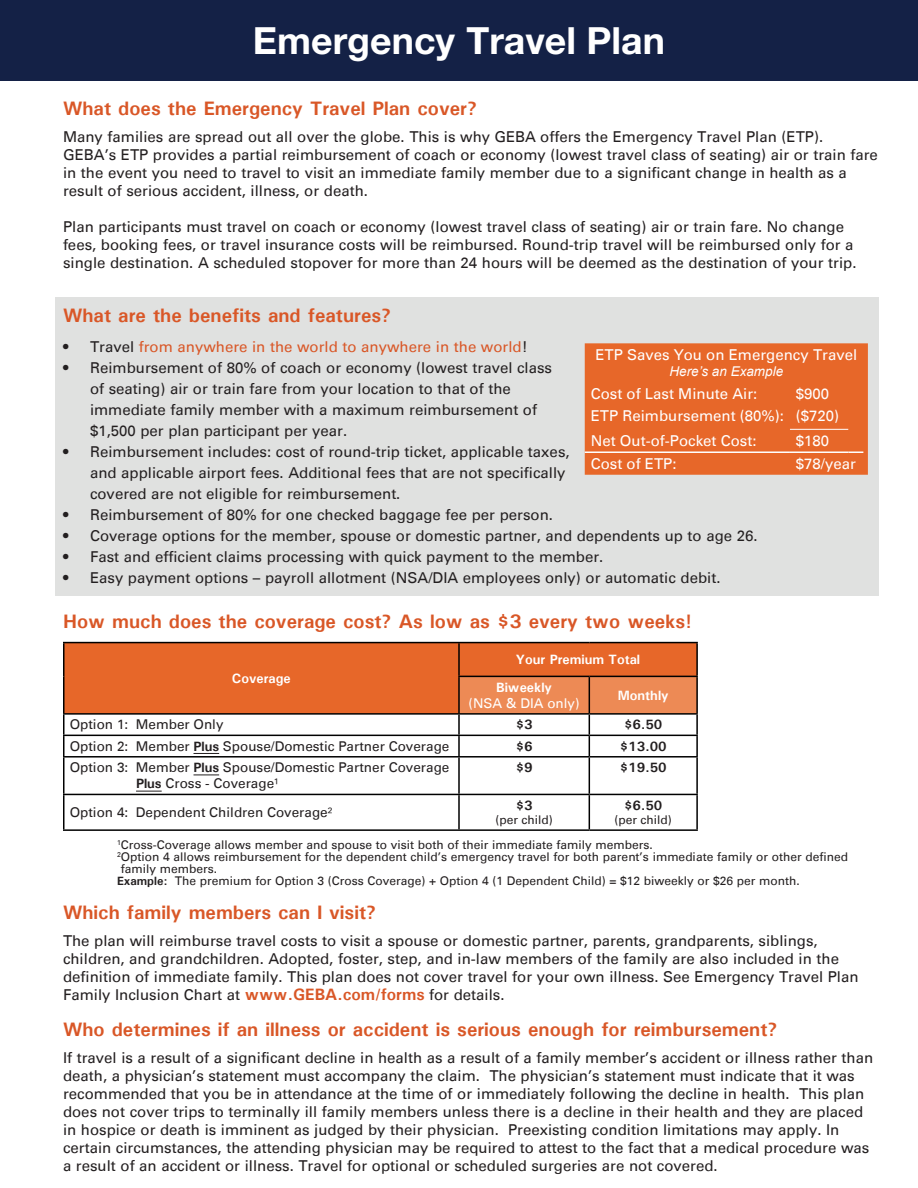
<style>
.page{position:relative;width:918px;height:1188px;background:#fff}
.page>*{position:absolute;margin:0;border:0;box-sizing:border-box;transform-origin:0 0}
.t1{font:700 37.5px "Helvetica Neue LT Std";color:#fff}
.t2{font:700 19.5px "Univers";color:#d95727}
.t3{font:15px/18px "Univers";color:#231f20}
.t4{font:15px "Univers";color:#fff}
.t5{font:15px "Univers";color:#d95727}
.t6{font:13.5px/16.2px "Univers";color:#231f20}
.t7{font:700 13.5px "Univers";color:#fff}
.t8{font:700 13.5px "Univers";color:#231f20}
.t9{font:italic 13.5px "Arial";color:#fff}
.t10{font:13.5px "Univers";color:#fff}
.t11{font:12px/12px "Univers";color:#231f20}
.s1{color:#231f20}
.s2{font-weight:700}
.s3{font-weight:700;font-size:16.5px;color:#d95727}
</style>
<div class="page">
<div style="left:55px;top:297px;width:824px;height:299px;background:#e0e1e0"></div>
<div style="left:0;top:0;width:918px;height:81px;background:#142146"></div>
<div style="left:585px;top:343px;width:283px;height:132px;background:#e76729"></div>
<div style="left:64px;top:643px;width:632px;height:70px;background:#e76729"></div>
<hr style="left:63px;top:642px;width:396px;height:1px;background:#000">
<hr style="left:63px;top:643px;width:1px;height:33px;background:#000">
<hr style="left:459px;top:642px;width:130px;height:1px;background:#000">
<hr style="left:458px;top:643px;width:2px;height:33px;background:#000">
<hr style="left:589px;top:642px;width:109px;height:1px;background:#000">
<hr style="left:696px;top:643px;width:2px;height:33px;background:#000">
<hr style="left:63px;top:676px;width:1px;height:37px;background:#000">
<hr style="left:458px;top:676px;width:131px;height:1px;background:#000">
<hr style="left:458px;top:677px;width:2px;height:36px;background:#000">
<hr style="left:589px;top:676px;width:109px;height:1px;background:#000">
<hr style="left:696px;top:677px;width:2px;height:36px;background:#000">
<hr style="left:63px;top:713px;width:396px;height:2px;background:#000">
<hr style="left:458px;top:715px;width:2px;height:20px;background:#000">
<hr style="left:589px;top:713px;width:109px;height:2px;background:#000">
<hr style="left:696px;top:715px;width:2px;height:20px;background:#000">
<hr style="left:63px;top:735px;width:396px;height:1px;background:#000">
<svg style="left:63px;top:715px;width:1px;height:41px"></svg>
<hr style="left:458px;top:736px;width:2px;height:20px;background:#000">
<hr style="left:589px;top:735px;width:109px;height:1px;background:#000">
<svg style="left:459px;top:676px;width:238px;height:80px"></svg>
<hr style="left:696px;top:736px;width:2px;height:20px;background:#000">
<hr style="left:63px;top:756px;width:396px;height:2px;background:#000">
<hr style="left:63px;top:758px;width:1px;height:36px;background:#000">
<hr style="left:459px;top:756px;width:130px;height:2px;background:#000">
<hr style="left:458px;top:758px;width:2px;height:36px;background:#000">
<hr style="left:589px;top:756px;width:109px;height:2px;background:#000">
<hr style="left:589px;top:758px;width:1px;height:36px;background:#000">
<hr style="left:696px;top:758px;width:2px;height:36px;background:#000">
<hr style="left:63px;top:794px;width:396px;height:1px;background:#000">
<hr style="left:63px;top:795px;width:1px;height:34px;background:#000">
<hr style="left:459px;top:794px;width:130px;height:1px;background:#000">
<hr style="left:458px;top:795px;width:2px;height:34px;background:#000">
<hr style="left:589px;top:794px;width:109px;height:1px;background:#000">
<hr style="left:589px;top:795px;width:1px;height:34px;background:#000">
<hr style="left:696px;top:795px;width:2px;height:34px;background:#000">
<hr style="left:63px;top:829px;width:396px;height:2px;background:#000">
<hr style="left:459px;top:829px;width:130px;height:2px;background:#000">
<hr style="left:589px;top:829px;width:109px;height:2px;background:#000">
<svg style="left:194px;top:753px;width:25px;height:1px"></svg>
<svg style="left:194px;top:775px;width:25px;height:1px"></svg>
<svg style="left:136px;top:791px;width:26px;height:1px"></svg>
<p class="t1" style="left:253px;top:17px;width:414px">Emergency Travel Plan</p>
<p class="t2" style="left:63px;top:96px;width:416px">What does the Emergency Travel Plan cover?</p>
<p class="t3" style="left:63px;top:128px;width:816px">Many families are spread out all over the globe. This is why GEBA offers the Emergency Travel Plan (ETP).<br>GEBA’s ETP provides a partial reimbursement of coach or economy (lowest travel class of seating) air or train fare in the event you need to travel to visit an immediate family member due to a significant change in health as a result of serious accident, illness, or death.</p>
<p class="t3" style="left:63px;top:218px;width:795px">Plan participants must travel on coach or economy (lowest travel class of seating) air or train fare. No change fees, booking fees, or travel insurance costs will be reimbursed. Round-trip travel will be reimbursed only for a single destination. A scheduled stopover for more than 24 hours will be deemed as the destination of your trip.</p>
<p class="t2" style="left:63px;top:303px;width:330px">What are the benefits and features?</p>
<p class="t5" style="left:63px;top:338px;width:466px"><span class="s1">• Travel</span> from anywhere in the world to anywhere in the world<span class="s1">!</span></p>
<p class="t3" style="left:90px;top:357px;width:464px;line-height:21px;text-indent:-27px">• Reimbursement of 80% of coach or economy (lowest travel class of seating) air or train fare from your location to that of the immediate family member with a maximum reimbursement of $1,500 per plan participant per year.</p>
<p class="t3" style="left:90px;top:441px;width:481px;line-height:21px;text-indent:-27px">• Reimbursement includes: cost of round-trip ticket, applicable taxes, and applicable airport fees. Additional fees that are not specifically covered are not eligible for reimbursement.</p>
<p class="t3" style="left:63px;top:506px;width:492px">• Reimbursement of 80% for one checked baggage fee per person.</p>
<p class="t3" style="left:63px;top:527px;width:696px">• Coverage options for the member, spouse or domestic partner, and dependents up to age 26.</p>
<p class="t3" style="left:63px;top:548px;width:542px">• Fast and efficient claims processing with quick payment to the member.</p>
<p class="t3" style="left:63px;top:569px;width:659px">• Easy payment options – payroll allotment (NSA/DIA employees only) or automatic debit.</p>
<p class="t2" style="left:63px;top:608px;width:630px">How much does the coverage cost? As low as $3 every two weeks!</p>
<p class="t4" style="left:595px;top:346px;width:263px">ETP Saves You on Emergency Travel</p>
<p class="t9" style="left:669px;top:363px;width:115px">Here’s an Example</p>
<p class="t4" style="left:591px;top:384px;width:168px">Cost of Last Minute Air:</p>
<p class="t4" style="left:796px;top:384px;width:35px">$900</p>
<p class="t4" style="left:591px;top:407px;width:195px">ETP Reimbursement (80%):</p>
<p class="t4" style="left:796px;top:407px;width:45px">($720)</p>
<p class="t4" style="left:591px;top:432px;width:167px">Net Out-of-Pocket Cost:</p>
<p class="t4" style="left:796px;top:432px;width:35px">$180</p>
<p class="t4" style="left:591px;top:455px;width:87px">Cost of ETP:</p>
<p class="t4" style="left:796px;top:455px;width:62px">$78/year</p>
<p class="t7" style="left:232px;top:670px;width:60px">Coverage</p>
<p class="t7" style="left:516px;top:651px;width:126px">Your Premium Total</p>
<p class="t7" style="left:496px;top:678px;width:57px">Biweekly</p>
<p class="t10" style="left:469px;top:695px;width:113px">(NSA &amp; DIA only)</p>
<p class="t7" style="left:618px;top:687px;width:53px">Monthly</p>
<p class="t6" style="left:70px;top:717px;width:155px">Option 1: Member Only</p>
<p class="t8" style="left:516px;top:716px;width:18px">$3</p>
<p class="t8" style="left:624px;top:716px;width:40px">$6.50</p>
<p class="t6" style="left:70px;top:738px;width:381px">Option 2: Member <span class="s2">Plus</span> Spouse/Domestic Partner Coverage</p>
<p class="t8" style="left:516px;top:737px;width:18px">$6</p>
<p class="t8" style="left:620px;top:737px;width:48px">$13.00</p>
<p class="t6" style="left:136px;top:759px;width:315px;text-indent:-66px">Option 3: Member <span class="s2">Plus</span> Spouse/Domestic Partner Coverage<br><span class="s2">Plus</span> Cross - Coverage¹</p>
<p class="t8" style="left:516px;top:759px;width:18px">$9</p>
<p class="t8" style="left:620px;top:759px;width:48px">$19.50</p>
<p class="t6" style="left:70px;top:804px;width:264px">Option 4: Dependent Children Coverage²</p>
<p class="t8" style="left:516px;top:797px;width:18px">$3</p>
<p class="t11" style="left:495px;top:814px;width:59px">(per child)</p>
<p class="t8" style="left:624px;top:797px;width:40px">$6.50</p>
<p class="t11" style="left:615px;top:814px;width:59px">(per child)</p>
<p class="t11" style="left:117px;top:839px;width:537px"><sup>1</sup>Cross-Coverage allows member and spouse to visit both of their immediate family members.</p>
<p class="t11" style="left:121px;top:851px;width:729px;text-indent:-4px"><sup>2</sup>Option 4 allows reimbursement for the dependent child’s emergency travel for both parent’s immediate family or other defined family members.</p>
<p class="t11" style="left:117px;top:875px;width:684px"><span class="s2">Example:</span> The premium for Option 3 (Cross Coverage) + Option 4 (1 Dependent Child) = $12 biweekly or $26 per month.</p>
<p class="t2" style="left:63px;top:900px;width:315px">Which family members can I visit?</p>
<p class="t3" style="left:63px;top:932px;width:797px">The plan will reimburse travel costs to visit a spouse or domestic partner, parents, grandparents, siblings, children, and grandchildren. Adopted, foster, step, and in-law members of the family are also included in the definition of immediate family. This plan does not cover travel for your own illness. See Emergency Travel Plan Family Inclusion Chart at <span class="s3">www.GEBA.com/forms</span> for details.</p>
<p class="t2" style="left:63px;top:1017px;width:716px">Who determines if an illness or accident is serious enough for reimbursement?</p>
<p class="t3" style="left:63px;top:1049px;width:812px">If travel is a result of a significant decline in health as a result of a family member’s accident or illness rather than death, a physician’s statement must accompany the claim. The physician’s statement must indicate that it was recommended that you be in attendance at the time of or immediately following the decline in health. This plan does not cover trips to terminally ill family members unless there is a decline in their health and they are placed in hospice or death is imminent as judged by their physician. Preexisting condition limitations may apply. In certain circumstances, the attending physician may be required to attest to the fact that a medical procedure was a result of an accident or illness. Travel for optional or scheduled surgeries are not covered.</p>
</div>
